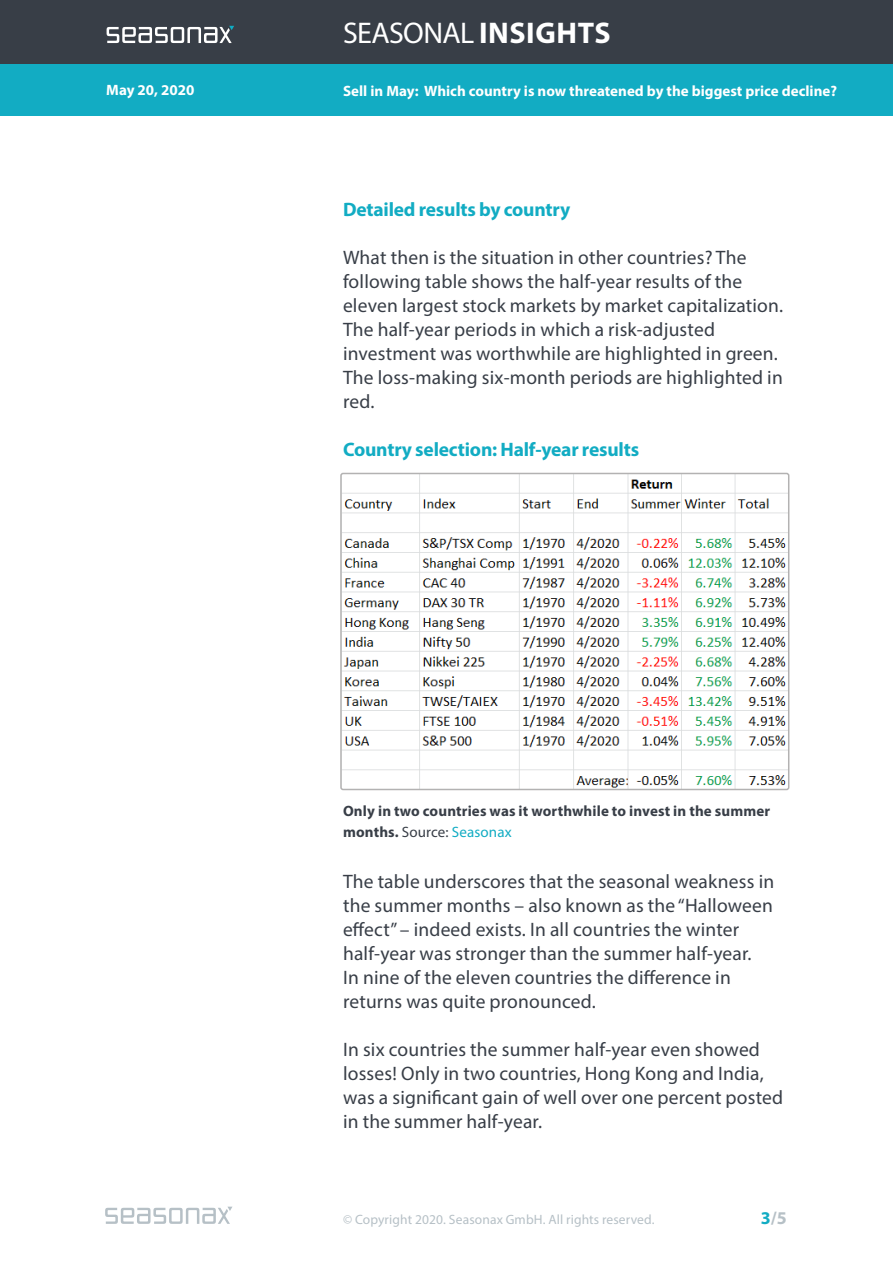
<style>
.page{position:relative;width:893px;height:1263px;background:#fff}
.page>*{position:absolute;margin:0;border:0;box-sizing:border-box;transform-origin:0 0}
.t1{font:30px "Myriad Pro";letter-spacing:-.02em;color:#fff}
.t2{font:19.5px/24px "Myriad Pro";letter-spacing:.01em;color:#383e47}
.t3{font:700 19.5px "Myriad Pro";letter-spacing:-.01em;color:#12acc3}
.t4{font:700 18px "Myriad Pro";color:#b6c0c6}
.t5{font:700 15px/21px "Myriad Pro";letter-spacing:.01em;color:#383e47}
.t6{font:700 15px "Myriad Pro";color:#fff}
.t7{font:13.5px "Myriad Pro";letter-spacing:.01em;color:#b6c0c6}
.s1{font-weight:700}
.s2{font-weight:400}
.s3{font-weight:400;color:#12acc3}
.s4{color:#12acc3}
</style>
<div class="page">
<svg style="left:105px;top:1206px;width:127px;height:18px"></svg>
<div style="left:0;top:0;width:893px;height:116px;background:#12acc3"></div>
<div style="left:0;top:0;width:893px;height:64px;background:#383e47"></div>
<svg style="left:107px;top:26px;width:127px;height:17px"></svg>
<img style="left:343px;top:476px;width:443px;height:311px">
<div style="left:340px;top:473px;width:449px;height:317px;border:2px solid #b3b2b2;border-radius:2px"></div>
<p class="t6" style="left:106px;top:81px;width:90px">May 20, 2020</p>
<h1 class="t1" style="left:343px;top:15px;width:269px">SEASONAL <span class="s1">INSIGHTS</span></h1>
<p class="t6" style="left:343px;top:81px;width:495px">Sell in May: Which country is now threatened by the biggest price decline?</p>
<p class="t3" style="left:343px;top:197px;width:229px">Detailed results by country</p>
<p class="t2" style="left:343px;top:245px;width:442px">What then is the situation in other countries? The following table shows the half-year results of the eleven largest stock markets by market capitalization.<br>The half-year periods in which a risk-adjusted investment was worthwhile are highlighted in green.<br>The loss-making six-month periods are highlighted in red.</p>
<p class="t3" style="left:343px;top:437px;width:298px">Country selection: Half-year results</p>
<p class="t5" style="left:343px;top:800px;width:429px">Only in two countries was it worthwhile to invest in the summer months. <span class="s2">Source:</span> <span class="s3">Seasonax</span></p>
<p class="t2" style="left:343px;top:869px;width:433px">The table underscores that the seasonal weakness in the summer months – also known as the “Halloween effect” – indeed exists. In all countries the winter half-year was stronger than the summer half-year.<br>In nine of the eleven countries the difference in returns was quite pronounced.</p>
<p class="t2" style="left:343px;top:1037px;width:442px">In six countries the summer half-year even showed losses! Only in two countries, Hong Kong and India, was a significant gain of well over one percent posted in the summer half-year.</p>
<p class="t7" style="left:343px;top:1211px;width:313px">© Copyright 2020. Seasonax GmbH. All rights reserved.</p>
<p class="t4" style="left:761px;top:1206px;width:27px"><span class="s4">3</span>/5</p>
</div>
